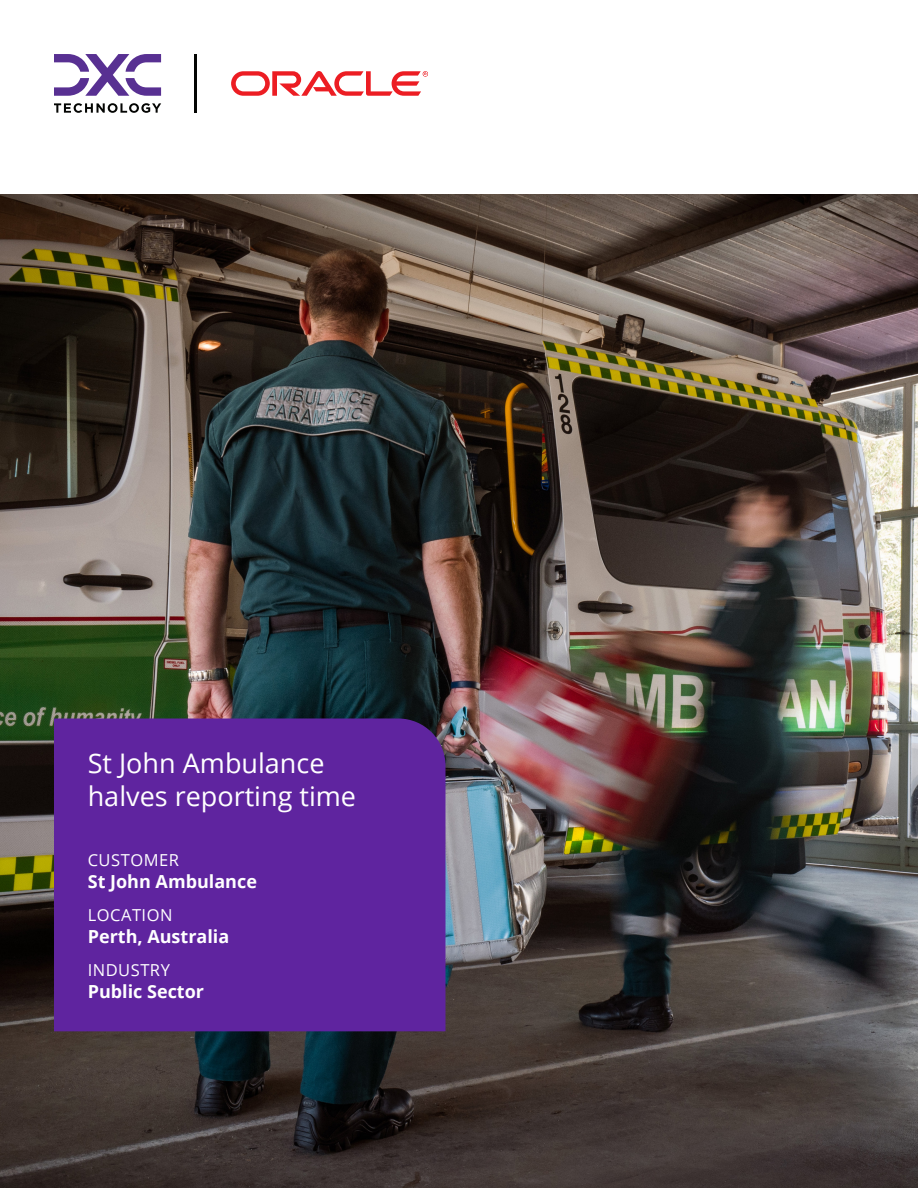
<style>
.page{position:relative;width:918px;height:1188px;background:#fff}
.page>*{position:absolute;margin:0;border:0;box-sizing:border-box;transform-origin:0 0}
.Cover_Label_Name{font:27px/33px "Open Sans";color:#fff}
.Cover_Label_Name-2{font:700 18px "Open Sans";color:#fff}
.Cover_Label_Name-3{font:16.5px "Open Sans";letter-spacing:.03em;color:#fff}
.s1{font-style:inherit}
</style>
<div class="page">
<img style="left:0;top:194px;width:918px;height:994px">
<div style="left:54px;top:718px;width:392px;height:313px;background:#5f249f"></div>
<hr style="left:195px;top:54px;width:2px;height:59px;background:#040503">
<svg style="left:54px;top:103px;width:107px;height:10px"></svg>
<svg style="left:54px;top:54px;width:107px;height:42px"></svg>
<svg style="left:231px;top:71px;width:197px;height:25px"></svg>
<p class="Cover_Label_Name" style="left:88px;top:746px;width:270px">St John Ambulance <span class="s1">h</span>alves <span class="s1">r</span>eporting <span class="s1">t</span>ime</p>
<p class="Cover_Label_Name-3" style="left:88px;top:849px;width:93px">CUSTOMER</p>
<p class="Cover_Label_Name-2" style="left:88px;top:868px;width:171px">St John Ambulance</p>
<p class="Cover_Label_Name-3" style="left:88px;top:904px;width:86px">LOCATION</p>
<p class="Cover_Label_Name-2" style="left:88px;top:923px;width:143px">Perth, Australia</p>
<p class="Cover_Label_Name-3" style="left:88px;top:959px;width:84px">INDUSTRY</p>
<p class="Cover_Label_Name-2" style="left:88px;top:978px;width:118px">Public Sector</p>
</div>
